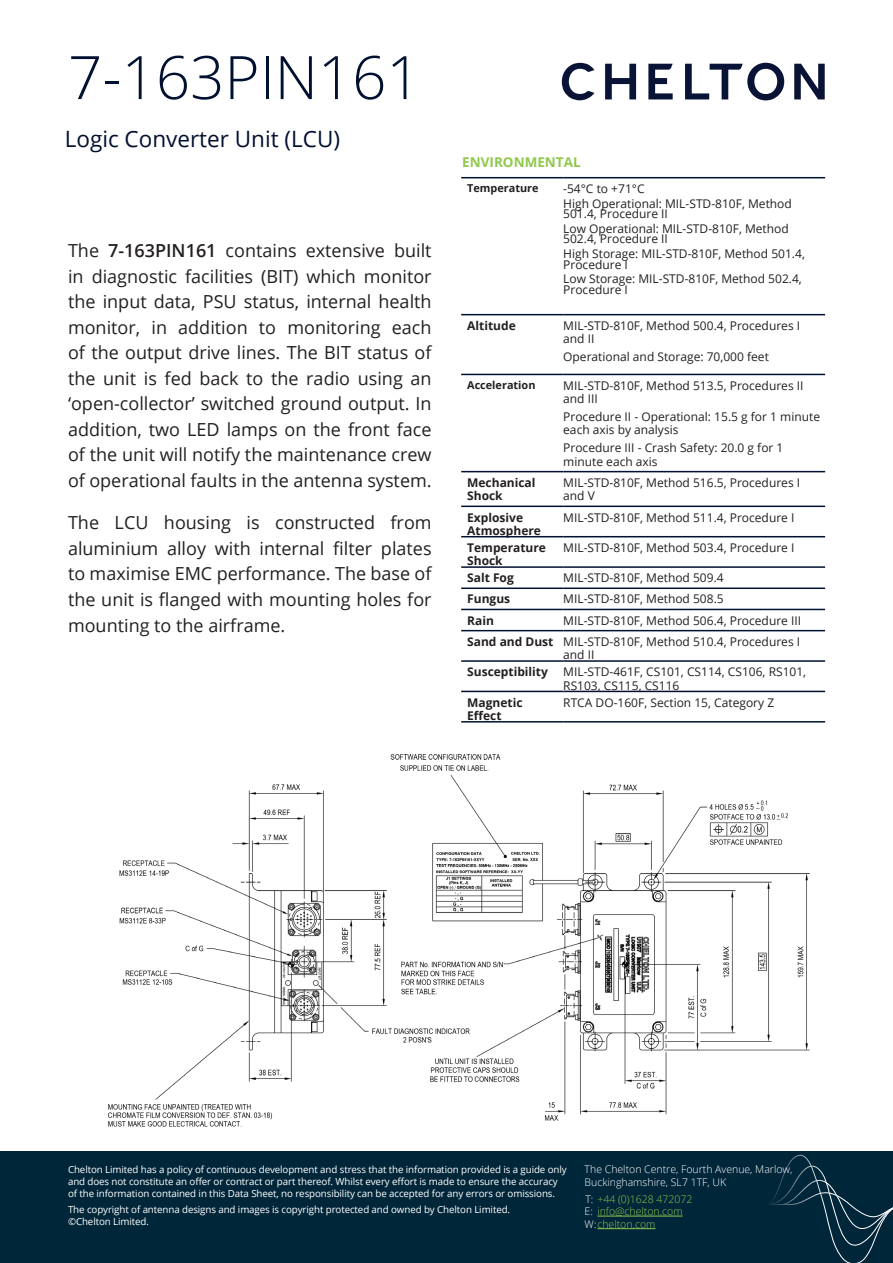
<style>
.page{position:relative;width:893px;height:1263px;background:#fff}
.page>*{position:absolute;margin:0;border:0;box-sizing:border-box;transform-origin:0 0}
.Heading_code_1{font:300 60px "Open Sans";color:#001030}
.Sub_Header_Descripti{font:22.5px "Open Sans";color:#001030}
.Body_1{font:18px/25.5px "Open Sans";color:#231f20;text-align:justify}
.Bullets{font:700 13.5px "Open Sans";color:#90c84c}
.Table_reg{font:12px/13.5px "Open Sans";color:#231f20}
.Table_bold{font:700 12px/13.5px "Open Sans";color:#231f20}
.Table_bold-2{font:700 10.8px "Open Sans";color:#231f20}
.t1{font:300 10.5px/12.6px "Open Sans";color:#fff}
.t2{font:300 10.5px/12.6px "Open Sans";color:#90c84c}
.t3{font:9.75px/12px "Open Sans";letter-spacing:-.01em;color:#fff}
.s1{font-weight:600}
.s2{color:#fff}
</style>
<div class="page">
<hr style="left:461px;top:314px;width:102px;height:1px;background:#001030">
<hr style="left:563px;top:314px;width:262px;height:1px;background:#001030">
<hr style="left:461px;top:374px;width:102px;height:1px;background:#001030">
<hr style="left:563px;top:374px;width:262px;height:1px;background:#001030">
<hr style="left:461px;top:471px;width:102px;height:1px;background:#001030">
<hr style="left:563px;top:471px;width:262px;height:1px;background:#001030">
<hr style="left:461px;top:506px;width:102px;height:1px;background:#001030">
<hr style="left:563px;top:506px;width:262px;height:1px;background:#001030">
<hr style="left:461px;top:536px;width:102px;height:1px;background:#001030">
<hr style="left:563px;top:536px;width:262px;height:1px;background:#001030">
<hr style="left:461px;top:566px;width:102px;height:2px;background:#001030">
<hr style="left:563px;top:566px;width:262px;height:2px;background:#001030">
<hr style="left:461px;top:587px;width:102px;height:2px;background:#001030">
<hr style="left:563px;top:587px;width:262px;height:2px;background:#001030">
<hr style="left:461px;top:609px;width:102px;height:1px;background:#001030">
<hr style="left:563px;top:609px;width:262px;height:1px;background:#001030">
<hr style="left:461px;top:630px;width:102px;height:1px;background:#001030">
<hr style="left:563px;top:630px;width:262px;height:1px;background:#001030">
<hr style="left:461px;top:660px;width:102px;height:2px;background:#001030">
<hr style="left:563px;top:660px;width:262px;height:2px;background:#001030">
<hr style="left:461px;top:177px;width:102px;height:1px;background:#001030">
<hr style="left:563px;top:177px;width:262px;height:1px;background:#001030">
<img style="left:108px;top:690px;width:717px;height:437px">
<div style="left:0;top:1151px;width:893px;height:112px;background:#00263a"></div>
<svg style="left:562px;top:63px;width:32px;height:37px"></svg>
<svg style="left:605px;top:64px;width:31px;height:35px"></svg>
<svg style="left:648px;top:64px;width:25px;height:35px"></svg>
<svg style="left:685px;top:63px;width:99px;height:37px"></svg>
<svg style="left:794px;top:64px;width:31px;height:35px"></svg>
<hr style="left:597px;top:1216px;width:86px;height:1px;background:#90c84c">
<hr style="left:597px;top:1228px;width:58px;height:1px;background:#90c84c">
<svg style="left:770px;top:1154px;width:123px;height:109px"></svg>
<p class="Heading_code_1" style="left:68px;top:36px;width:354px">7-163PIN161</p>
<p class="Sub_Header_Descripti" style="left:65px;top:123px;width:277px">Logic Converter Unit (LCU)</p>
<p class="Body_1" style="left:68px;top:238px;width:365px">The <span class="s1">7-163PIN161</span> contains extensive built in diagnostic facilities (BIT) which monitor the input data, PSU status, internal health monitor, in addition to monitoring each of the output drive lines. The BIT status of the unit is fed back to the radio using an ‘open-collector’ switched ground output. In addition, two LED lamps on the front face of the unit will notify the maintenance crew of operational faults in the antenna system.</p>
<p class="Body_1" style="left:68px;top:510px;width:365px">The LCU housing is constructed from aluminium alloy with internal filter plates to maximise EMC performance. The base of the unit is flanged with mounting holes for mounting to the airframe.</p>
<p class="Bullets" style="left:462px;top:153px;width:120px">ENVIRONMENTAL</p>
<p class="Table_bold-2" style="left:467px;top:180px;width:73px">Temperature</p>
<p class="Table_reg" style="left:563px;top:181px;width:83px">-54°C to +71°C</p>
<p class="Table_reg" style="left:563px;top:198px;width:230px;line-height:10.5px">High Operational: MIL-STD-810F, Method<br>501.4, Procedure II</p>
<p class="Table_reg" style="left:563px;top:223px;width:227px;line-height:10.5px">Low Operational: MIL-STD-810F, Method<br>502.4, Procedure II</p>
<p class="Table_reg" style="left:563px;top:248px;width:243px;line-height:10.5px">High Storage: MIL-STD-810F, Method 501.4,<br>Procedure I</p>
<p class="Table_reg" style="left:563px;top:273px;width:240px;line-height:10.5px">Low Storage: MIL-STD-810F, Method 502.4,<br>Procedure I</p>
<p class="Table_bold" style="left:467px;top:318px;width:50px">Altitude</p>
<p class="Table_reg" style="left:563px;top:318px;width:238px">MIL-STD-810F, Method 500.4, Procedures I and II</p>
<p class="Table_reg" style="left:563px;top:350px;width:207px">Operational and Storage: 70,000 feet</p>
<p class="Table_bold-2" style="left:467px;top:377px;width:70px">Acceleration</p>
<p class="Table_reg" style="left:563px;top:378px;width:242px">MIL-STD-810F, Method 513.5, Procedures II and III</p>
<p class="Table_reg" style="left:563px;top:409px;width:258px">Procedure II - Operational: 15.5 g for 1 minute each axis by analysis</p>
<p class="Table_reg" style="left:563px;top:441px;width:222px">Procedure III - Crash Safety: 20.0 g for 1 minute each axis</p>
<p class="Table_bold" style="left:467px;top:475px;width:70px">Mechanical<br>Shock</p>
<p class="Table_reg" style="left:563px;top:475px;width:238px">MIL-STD-810F, Method 516.5, Procedures I and V</p>
<p class="Table_bold" style="left:467px;top:510px;width:75px">Explosive<br>Atmosphere</p>
<p class="Table_reg" style="left:563px;top:510px;width:233px">MIL-STD-810F, Method 511.4, Procedure I</p>
<p class="Table_bold" style="left:467px;top:540px;width:80px">Temperature<br>Shock</p>
<p class="Table_reg" style="left:563px;top:540px;width:233px">MIL-STD-810F, Method 503.4, Procedure I</p>
<p class="Table_bold" style="left:467px;top:571px;width:48px">Salt Fog</p>
<p class="Table_reg" style="left:563px;top:571px;width:162px">MIL-STD-810F, Method 509.4</p>
<p class="Table_bold" style="left:467px;top:592px;width:44px">Fungus</p>
<p class="Table_reg" style="left:563px;top:592px;width:162px">MIL-STD-810F, Method 508.5</p>
<p class="Table_bold" style="left:467px;top:613px;width:28px">Rain</p>
<p class="Table_reg" style="left:563px;top:613px;width:239px">MIL-STD-810F, Method 506.4, Procedure III</p>
<p class="Table_bold" style="left:467px;top:634px;width:88px">Sand and Dust</p>
<p class="Table_reg" style="left:563px;top:634px;width:238px">MIL-STD-810F, Method 510.4, Procedures I and II</p>
<p class="Table_bold" style="left:467px;top:665px;width:82px">Susceptibility</p>
<p class="Table_reg" style="left:563px;top:665px;width:244px">MIL-STD-461F, CS101, CS114, CS106, RS101,<br>RS103, CS115, CS116</p>
<p class="Table_bold" style="left:467px;top:695px;width:57px">Magnetic<br>Effect</p>
<p class="Table_reg" style="left:563px;top:695px;width:212px">RTCA DO-160F, Section 15, Category Z</p>
<p class="t3" style="left:68px;top:1163px;width:500px">Chelton Limited has a policy of continuous development and stress that the information provided is a guide only and does not constitute an offer or contract or part thereof. Whilst every effort is made to ensure the accuracy of the information contained in this Data Sheet, no responsibility can be accepted for any errors or omissions.</p>
<p class="t3" style="left:68px;top:1203px;width:444px">The copyright of antenna designs and images is copyright protected and owned by Chelton Limited. ©Chelton Limited.</p>
<p class="t1" style="left:585px;top:1163px;width:209px">The Chelton Centre, Fourth Avenue, Marlow,<br>Buckinghamshire, SL7 1TF, UK</p>
<p class="t2" style="left:585px;top:1192px;width:109px"><span class="s2">T:</span> +44 (0)1628 472072<br><span class="s2">E:</span> info@chelton.com<br><span class="s2">W:</span>chelton.com</p>
</div>
